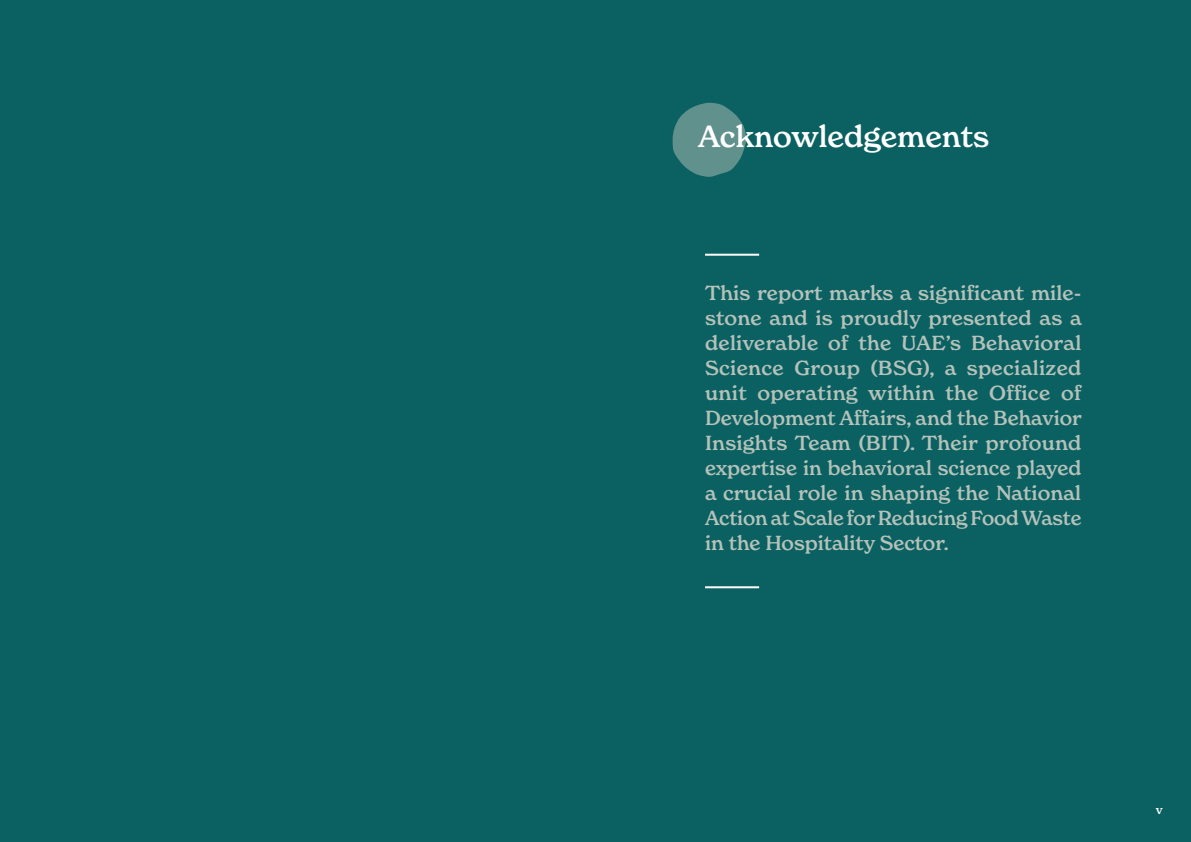
<style>
.page{position:relative;width:1191px;height:842px;background:#0b6061}
.page>*{position:absolute;margin:0;border:0;box-sizing:border-box;transform-origin:0 0}
.Divider_Title_white{font:500 30px "New Spirit";color:#fff}
.subtitle_colour_right{font:500 20px/25px "New Spirit";letter-spacing:-.005em;color:#b4c2ba;text-align:justify}
.t1{font:500 12px "New Spirit";color:#fff}
</style>
<div class="page">
<svg style="left:672px;top:103px;width:74px;height:74px"></svg>
<hr style="left:705px;top:254px;width:54px;height:2px;background:#fff">
<hr style="left:705px;top:586px;width:54px;height:2px;background:#fff">
<p class="Divider_Title_white" style="left:698px;top:118px;width:293px">Acknowledgements</p>
<p class="subtitle_colour_right" style="left:705px;top:280px;width:378px">This report marks a significant mile&shy;stone and is proudly presented as a deliverable of the UAE’s Behavioral Science Group (BSG), a specialized unit operating within the Office of Development Affairs, and the Behavior Insights Team (BIT). Their profound expertise in behavioral science played a crucial role in shaping the National Action at Scale for Reducing Food Waste in the Hospitality Sector.</p>
<p class="t1" style="left:1155px;top:802px;width:8px">v</p>
</div>
